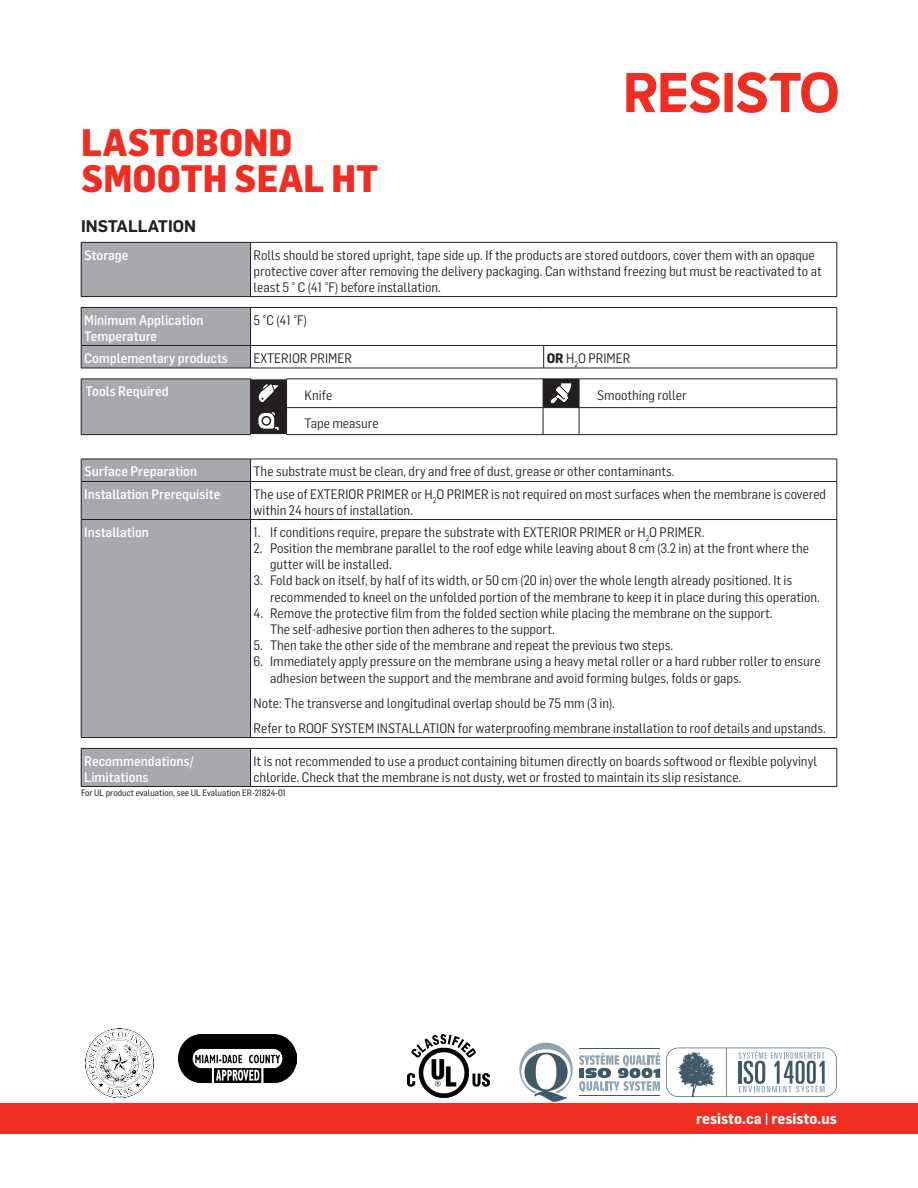
<style>
.page{position:relative;width:918px;height:1188px;background:#fff}
.page>*{position:absolute;margin:0;border:0;box-sizing:border-box;transform-origin:0 0}
.t1{font:800 37.5px/36px "Flama Semicondensed";color:#ee2e22}
.t2{font:600 16.5px "Flama";color:#231f20}
.t3{font:700 15px "Flama Semicondensed";color:#fff}
.t4{font:13.5px/16.2px "Flama Semicondensed";color:#231f20}
.t5{font:500 13.5px/16.2px "Flama Semicondensed";color:#fff}
.t6{font:9px "Flama Semicondensed Basic";color:#231f20}
.s1{font-weight:700}
</style>
<div class="page">
<div style="left:0;top:1104px;width:918px;height:30px;background:#ee2e22"></div>
<div style="left:81px;top:242px;width:170px;height:55px;background:#a8a9ad"></div>
<hr style="left:81px;top:242px;width:170px;height:1px;background:#231f20">
<hr style="left:81px;top:243px;width:1px;height:53px;background:#231f20">
<hr style="left:81px;top:296px;width:170px;height:1px;background:#231f20">
<hr style="left:251px;top:242px;width:586px;height:1px;background:#231f20">
<hr style="left:250px;top:243px;width:1px;height:53px;background:#231f20">
<hr style="left:837px;top:243px;width:1px;height:53px;background:#231f20">
<hr style="left:251px;top:296px;width:586px;height:1px;background:#231f20">
<hr style="left:81px;top:368px;width:170px;height:1px;background:#231f20">
<hr style="left:251px;top:307px;width:293px;height:1px;background:#231f20">
<hr style="left:544px;top:307px;width:293px;height:1px;background:#231f20">
<hr style="left:837px;top:308px;width:1px;height:37px;background:#231f20">
<hr style="left:251px;top:345px;width:293px;height:1px;background:#231f20">
<div style="left:81px;top:307px;width:170px;height:61px;background:#a8a9ad"></div>
<hr style="left:544px;top:345px;width:293px;height:1px;background:#231f20">
<svg style="left:543px;top:346px;width:1px;height:22px"></svg>
<svg style="left:837px;top:346px;width:1px;height:22px"></svg>
<hr style="left:251px;top:368px;width:293px;height:1px;background:#231f20">
<hr style="left:544px;top:368px;width:293px;height:1px;background:#231f20">
<div style="left:81px;top:379px;width:170px;height:56px;background:#a8a9ad"></div>
<hr style="left:81px;top:379px;width:170px;height:1px;background:#231f20">
<svg style="left:81px;top:379px;width:1px;height:55px"></svg>
<hr style="left:81px;top:434px;width:170px;height:1px;background:#231f20">
<hr style="left:579px;top:379px;width:258px;height:1px;background:#231f20">
<hr style="left:579px;top:407px;width:258px;height:1px;background:#231f20">
<svg style="left:837px;top:379px;width:1px;height:55px"></svg>
<hr style="left:579px;top:434px;width:258px;height:1px;background:#231f20">
<svg style="left:250px;top:379px;width:330px;height:56px"></svg>
<div style="left:82px;top:460px;width:168px;height:277px;background:#a8a9ad"></div>
<hr style="left:81px;top:459px;width:170px;height:1px;background:#231f20">
<svg style="left:81px;top:459px;width:1px;height:22px"></svg>
<hr style="left:81px;top:481px;width:170px;height:1px;background:#231f20">
<hr style="left:81px;top:482px;width:1px;height:37px;background:#231f20">
<hr style="left:81px;top:519px;width:170px;height:1px;background:#231f20">
<hr style="left:81px;top:520px;width:1px;height:217px;background:#231f20">
<hr style="left:81px;top:737px;width:170px;height:1px;background:#231f20">
<hr style="left:251px;top:459px;width:586px;height:1px;background:#231f20">
<svg style="left:250px;top:459px;width:1px;height:22px"></svg>
<svg style="left:837px;top:459px;width:1px;height:22px"></svg>
<hr style="left:251px;top:481px;width:586px;height:1px;background:#231f20">
<hr style="left:250px;top:482px;width:1px;height:37px;background:#231f20">
<hr style="left:837px;top:482px;width:1px;height:37px;background:#231f20">
<hr style="left:251px;top:519px;width:586px;height:1px;background:#231f20">
<hr style="left:250px;top:520px;width:1px;height:217px;background:#231f20">
<hr style="left:837px;top:520px;width:1px;height:217px;background:#231f20">
<hr style="left:251px;top:737px;width:586px;height:1px;background:#231f20">
<div style="left:81px;top:748px;width:170px;height:38px;background:#a8a9ad"></div>
<hr style="left:81px;top:748px;width:170px;height:1px;background:#231f20">
<hr style="left:81px;top:749px;width:1px;height:37px;background:#231f20">
<hr style="left:81px;top:786px;width:170px;height:1px;background:#231f20">
<hr style="left:251px;top:748px;width:586px;height:1px;background:#231f20">
<hr style="left:250px;top:749px;width:1px;height:37px;background:#231f20">
<hr style="left:837px;top:749px;width:1px;height:37px;background:#231f20">
<hr style="left:251px;top:786px;width:586px;height:1px;background:#231f20">
<img style="left:85px;top:1029px;width:69px;height:68px">
<img style="left:178px;top:1035px;width:118px;height:47px">
<img style="left:407px;top:1034px;width:82px;height:63px">
<svg style="left:666px;top:1048px;width:171px;height:49px"></svg>
<svg style="left:579px;top:1053px;width:81px;height:39px"></svg>
<svg style="left:519px;top:1043px;width:54px;height:59px"></svg>
<hr style="left:579px;top:1049px;width:81px;height:1px;background:#405968">
<hr style="left:579px;top:1096px;width:81px;height:1px;background:#405968">
<div style="left:725px;top:73px;width:8px;height:39px;background:#ee2e22"></div>
<svg style="left:626px;top:72px;width:94px;height:41px"></svg>
<svg style="left:737px;top:72px;width:101px;height:41px"></svg>
<h1 class="t1" style="left:81px;top:123px;width:299px">LASTOBOND<br>SMOOTH SEAL HT</h1>
<p class="t2" style="left:81px;top:214px;width:117px">INSTALLATION</p>
<p class="t5" style="left:84px;top:246px;width:46px">Storage</p>
<p class="t4" style="left:254px;top:246px;width:570px">Rolls should be stored upright, tape side up. If the products are stored outdoors, cover them with an opaque protective cover after removing the delivery packaging. Can withstand freezing but must be reactivated to at least 5 ° C (41 °F) before installation.</p>
<p class="t5" style="left:84px;top:311px;width:121px">Minimum Application<br>Temperature</p>
<p class="t4" style="left:254px;top:311px;width:55px">5 °C (41 °F)</p>
<p class="t5" style="left:84px;top:349px;width:145px">Complementary products</p>
<p class="t4" style="left:254px;top:349px;width:100px">EXTERIOR PRIMER</p>
<p class="t4" style="left:547px;top:349px;width:85px"><span class="s1">OR</span> H<sub>2</sub>O PRIMER</p>
<p class="t5" style="left:86px;top:383px;width:85px">Tools Required</p>
<p class="t4" style="left:305px;top:386px;width:29px">Knife</p>
<p class="t4" style="left:597px;top:386px;width:91px">Smoothing roller</p>
<p class="t4" style="left:305px;top:414px;width:76px">Tape measure</p>
<p class="t5" style="left:84px;top:463px;width:114px">Surface Preparation</p>
<p class="t4" style="left:254px;top:463px;width:423px">The substrate must be clean, dry and free of dust, grease or other contaminants.</p>
<p class="t5" style="left:84px;top:485px;width:138px">Installation Prerequisite</p>
<p class="t4" style="left:254px;top:485px;width:574px">The use of EXTERIOR PRIMER or H<sub>2</sub>O PRIMER is not required on most surfaces when the membrane is covered within 24 hours of installation.</p>
<p class="t5" style="left:84px;top:523px;width:66px">Installation</p>
<p class="t4" style="left:254px;top:523px;width:452px">1. If conditions require, prepare the substrate with EXTERIOR PRIMER or H<sub>2</sub>O PRIMER.</p>
<p class="t4" style="left:270px;top:540px;width:541px;text-indent:-16px">2. Position the membrane parallel to the roof edge while leaving about 8 cm (3.2 in) at the front where the gutter will be installed.</p>
<p class="t4" style="left:270px;top:572px;width:551px;text-indent:-16px">3. Fold back on itself, by half of its width, or 50 cm (20 in) over the whole length already positioned. It is recommended to kneel on the unfolded portion of the membrane to keep it in place during this operation.</p>
<p class="t4" style="left:270px;top:604px;width:504px;text-indent:-16px">4. Remove the protective film from the folded section while placing the membrane on the support.<br>The self-adhesive portion then adheres to the support.</p>
<p class="t4" style="left:254px;top:637px;width:421px">5. Then take the other side of the membrane and repeat the previous two steps.</p>
<p class="t4" style="left:270px;top:653px;width:552px;text-indent:-16px">6. Immediately apply pressure on the membrane using a heavy metal roller or a hard rubber roller to ensure adhesion between the support and the membrane and avoid forming bulges, folds or gaps.</p>
<p class="t4" style="left:254px;top:690px;width:574px;line-height:25.2px">Note: The transverse and longitudinal overlap should be 75 mm (3 in).<br>Refer to ROOF SYSTEM INSTALLATION for waterproofing membrane installation to roof details and upstands.</p>
<p class="t5" style="left:84px;top:752px;width:111px">Recommendations/<br>Limitations</p>
<p class="t4" style="left:254px;top:752px;width:565px">It is not recommended to use a product containing bitumen directly on boards softwood or flexible polyvinyl chloride. Check that the membrane is not dusty, wet or frosted to maintain its slip resistance.</p>
<p class="t6" style="left:81px;top:787px;width:206px">For UL product evaluation, see UL Evaluation ER-21824-01</p>
<p class="t3" style="left:696px;top:1109px;width:142px">resisto.ca | resisto.us</p>
</div>
